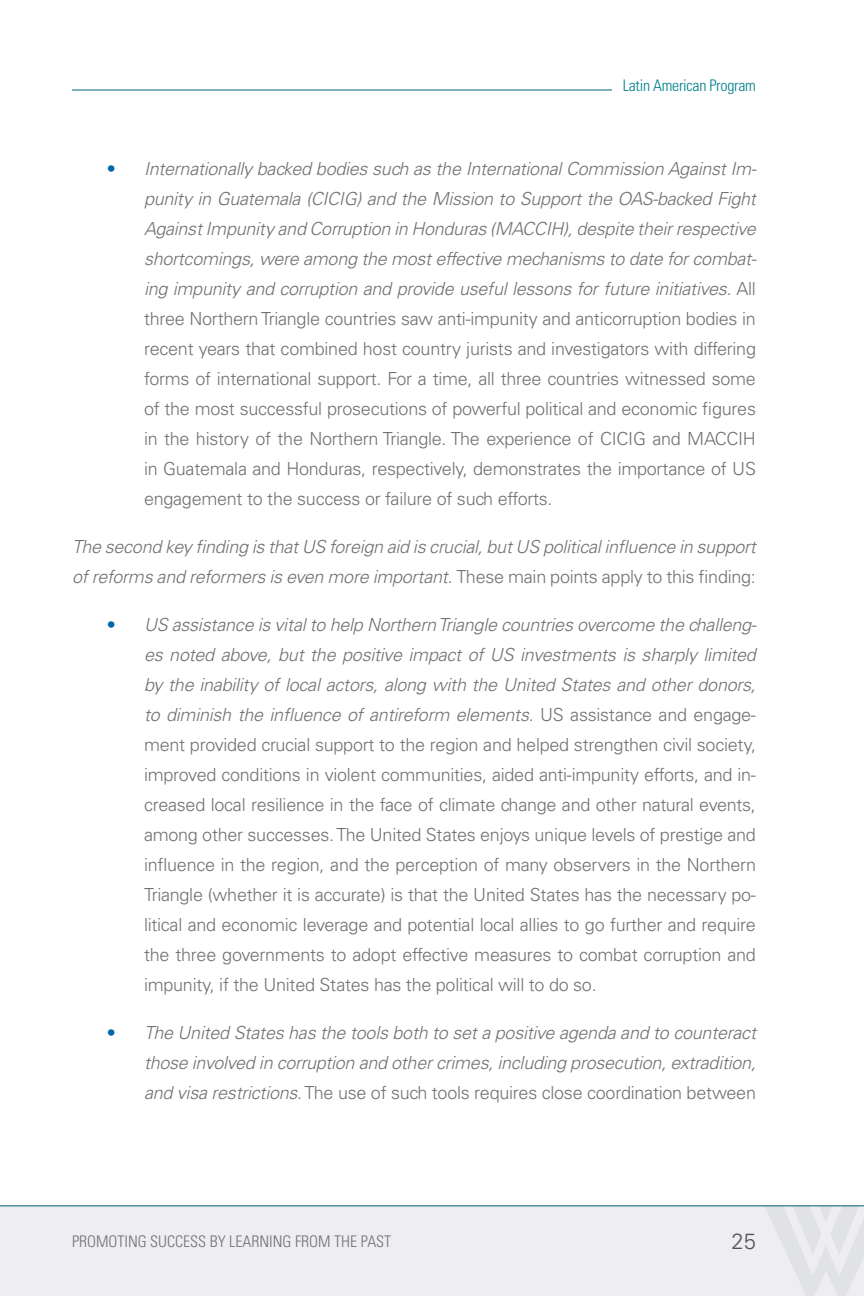
<style>
.page{position:relative;width:864px;height:1296px;background:#fff}
.page>*{position:absolute;margin:0;border:0;box-sizing:border-box;transform-origin:0 0}
.t1{font:300 22px "Univers LT Std";color:#54555a}
.t2{font:300 18px/30px "Univers LT Std";letter-spacing:-.015em;color:#717074;text-align:justify}
.body{font:italic 300 18px/30px "Univers LT Std";letter-spacing:-.015em;color:#717074}
.t3{font:300 condensed 16px "Univers LT Std";color:#717074}
.t4{font:300 condensed 16px "Univers LT Std";letter-spacing:-.015em;color:#007f8c}
.s1{font-weight:700;color:#0068a9}
.s2{font-style:italic}
.s3{font-style:normal}
.s4{font-weight:700;font-style:normal;color:#0068a9}
</style>
<div class="page">
<hr style="left:72px;top:90px;width:540px;height:1px;background:#006072">
<div style="left:0;top:1205px;width:864px;height:91px;background:#eeeef0"></div>
<svg style="left:764px;top:1206px;width:100px;height:90px"></svg>
<hr style="left:0;top:1205px;width:864px;height:1px;background:#006072">
<p class="t4" style="left:623px;top:75px;width:135px">Latin American Program</p>
<p class="t2" style="left:144px;top:154px;width:614px;text-indent:-36px"><span class="s1">•</span> <span class="s2">Internationally backed bodies such as the International Commission Against Im&shy;punity in Guatemala (CICIG) and the Mission to Support the OAS-backed Fight Against Impunity and Corruption in Honduras (MACCIH), despite their respective shortcomings, were among the most effective mechanisms to date for combat&shy;ing impunity and corruption and provide useful lessons for future initiatives.</span> All three Northern Triangle countries saw anti-impunity and anticorruption bodies in recent years that combined host country jurists and investigators with differing forms of international support. For a time, all three countries witnessed some of the most successful prosecutions of powerful political and economic figures in the history of the Northern Triangle. The experience of CICIG and MACCIH in Guatemala and Honduras, respectively, demonstrates the importance of US engagement to the success or failure of such efforts.</p>
<p class="body" style="left:72px;top:532px;width:685px">The second key finding is that US foreign aid is crucial, but US political influence in support of reforms and reformers is even more important. <span class="s3">These main points apply to this finding:</span></p>
<p class="t2" style="left:144px;top:610px;width:614px;text-indent:-36px"><span class="s1">•</span> <span class="s2">US assistance is vital to help Northern Triangle countries overcome the challeng&shy;es noted above, but the positive impact of US investments is sharply limited by the inability of local actors, along with the United States and other donors, to diminish the influence of antireform elements</span>. US assistance and engage&shy;ment provided crucial support to the region and helped strengthen civil society, improved conditions in violent communities, aided anti-impunity efforts, and in&shy;creased local resilience in the face of climate change and other natural events, among other successes. The United States enjoys unique levels of prestige and influence in the region, and the perception of many observers in the Northern Triangle (whether it is accurate) is that the United States has the necessary po&shy;litical and economic leverage and potential local allies to go further and require the three governments to adopt effective measures to combat corruption and impunity, if the United States has the political will to do so.</p>
<p class="body" style="left:144px;top:1018px;width:614px;text-align:justify;text-indent:-36px"><span class="s4">•</span> The United States has the tools both to set a positive agenda and to counteract those involved in corruption and other crimes, including prosecution, extradition, and visa restrictions<span class="s3">. The use of such tools requires close coordination between</span></p>
<p class="t3" style="left:72px;top:1232px;width:321px">PROMOTING SUCCESS BY LEARNING FROM THE PAST</p>
<p class="t1" style="left:732px;top:1228px;width:26px">25</p>
</div>
